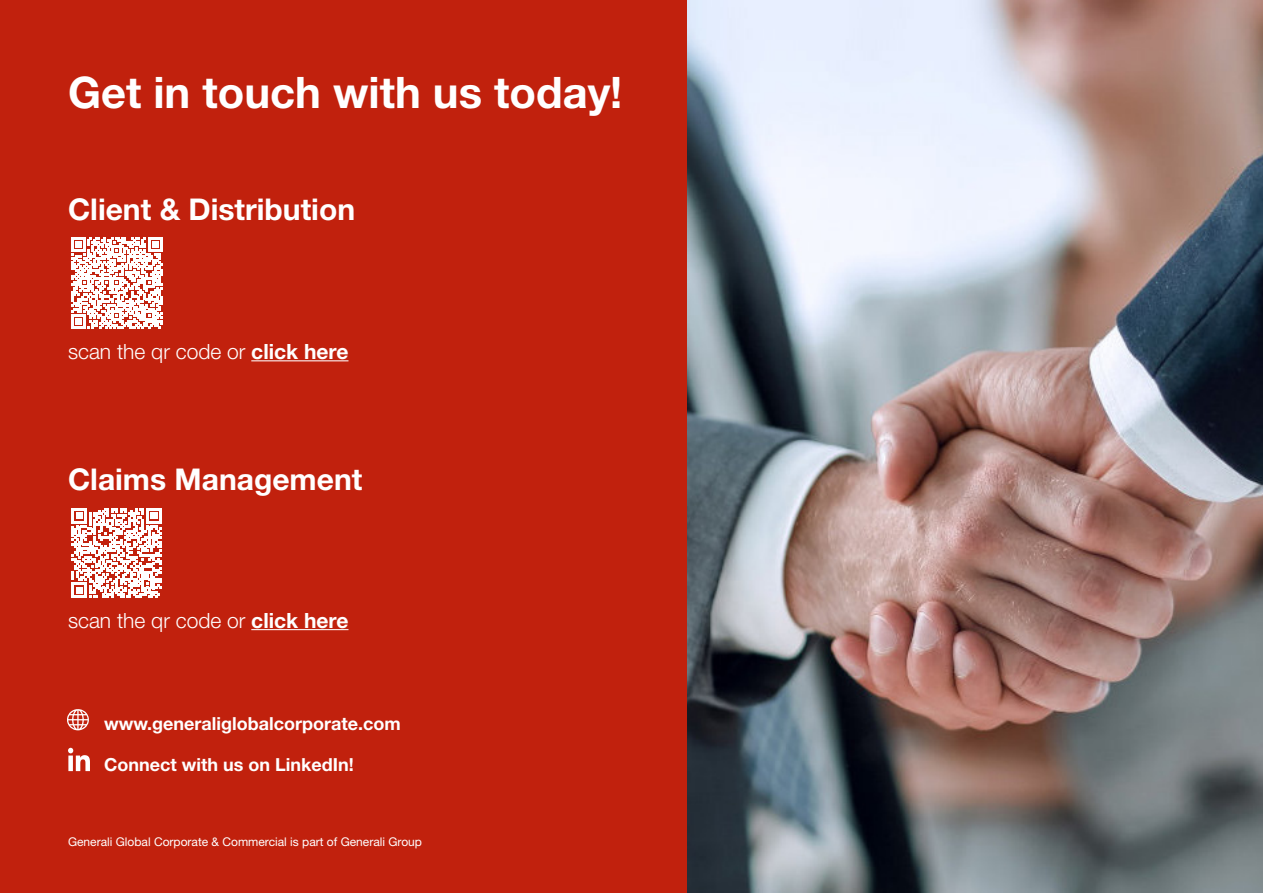
<style>
.page{position:relative;width:1263px;height:893px;background:#c1210d}
.page>*{position:absolute;margin:0;border:0;box-sizing:border-box;transform-origin:0 0}
.t1{font:700 43.5px "Helvetica Neue LT Std";color:#fff}
.t2{font:700 30px "Helvetica Neue LT Std";color:#fff}
.t3{font:300 21px "Helvetica Neue LT Std";color:#fff}
.t4{font:700 18px "Helvetica Neue LT Std";color:#fff}
.t5{font:12px "Helvetica Neue LT Std";color:#fff}
.s1{font-weight:700}
</style>
<div class="page">
<img style="left:687px;top:0;width:576px;height:893px">
<svg style="left:72px;top:508px;width:89px;height:90px"></svg>
<hr style="left:251px;top:629px;width:97px;height:1px;background:#fff">
<svg style="left:67px;top:709px;width:22px;height:21px"></svg>
<svg style="left:68px;top:748px;width:22px;height:23px"></svg>
<svg style="left:71px;top:237px;width:91px;height:91px"></svg>
<hr style="left:251px;top:360px;width:97px;height:1px;background:#fff">
<h1 class="t1" style="left:68px;top:65px;width:556px">Get in touch with us today!</h1>
<h2 class="t2" style="left:68px;top:190px;width:289px">Client &amp; Distribution</h2>
<h3 class="t3" style="left:68px;top:338px;width:282px">scan the qr code or <span class="s1">click here</span></h3>
<h2 class="t2" style="left:68px;top:460px;width:296px">Claims Management</h2>
<h3 class="t3" style="left:68px;top:607px;width:282px">scan the qr code or <span class="s1">click here</span></h3>
<h3 class="t4" style="left:104px;top:713px;width:298px">www.generaliglobalcorporate.com</h3>
<h3 class="t4" style="left:104px;top:754px;width:251px">Connect with us on LinkedIn!</h3>
<p class="t5" style="left:68px;top:835px;width:356px">Generali Global Corporate &amp; Commercial is part of Generali Group</p>
</div>
